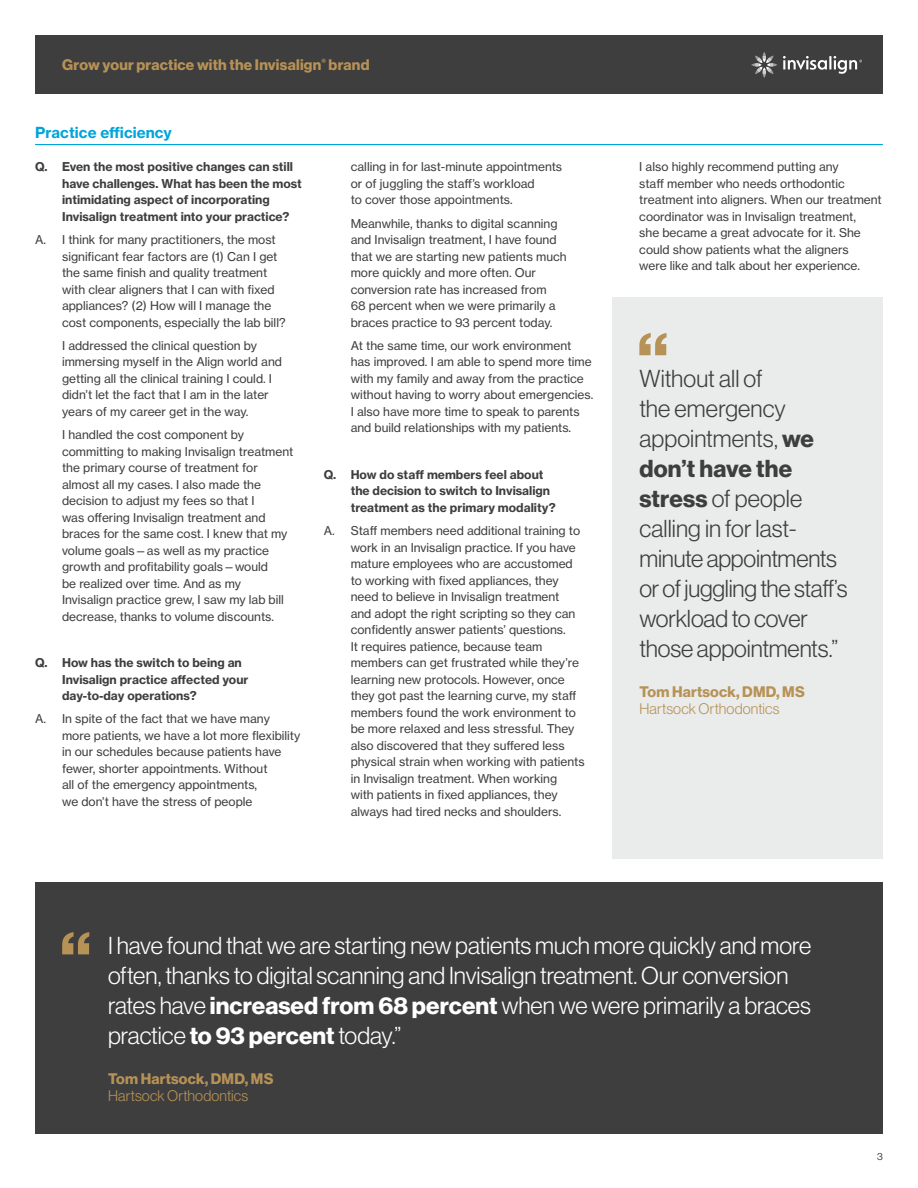
<style>
.page{position:relative;width:918px;height:1188px;background:#fff}
.page>*{position:absolute;margin:0;border:0;box-sizing:border-box;transform-origin:0 0}
.t1{font:300 24px/30px "Neue Haas Grotesk Display";color:#fff}
.t2{font:300 24px/30px "Neue Haas Grotesk Display";letter-spacing:-.005em;color:#3e3e3f}
.t3{font:700 15px "Neue Haas Grotesk Display";letter-spacing:.015em;color:#b79256}
.t4{font:300 15px "Neue Haas Grotesk Display";letter-spacing:.01em;color:#b79256}
.t5{font:700 15px "Neue Haas Grotesk Text";letter-spacing:.005em;color:#00a5da}
.t6{font:12px/16.5px "Neue Haas Grotesk Text";color:#3e3e3f}
.t7{font:700 12px/16.5px "Neue Haas Grotesk Text";color:#3e3e3f}
.t8{font:10.2px "Neue Haas Grotesk Display";color:#3e3e3f}
.s1{font-weight:700}
</style>
<div class="page">
<div style="left:35px;top:35px;width:848px;height:58px;background:#3e3e3f"></div>
<svg style="left:751px;top:52px;width:111px;height:26px"></svg>
<hr style="left:35px;top:144px;width:848px;height:1px;background:#00a5da">
<div style="left:612px;top:297px;width:271px;height:562px;background:#eaecec"></div>
<svg style="left:639px;top:333px;width:28px;height:22px"></svg>
<div style="left:35px;top:882px;width:848px;height:252px;background:#3e3e3f"></div>
<svg style="left:62px;top:932px;width:27px;height:22px"></svg>
<p class="t3" style="left:62px;top:56px;width:309px">Grow your practice with the Invisalign<sup>®</sup> brand</p>
<p class="t5" style="left:35px;top:123px;width:138px">Practice efficiency</p>
<p class="t7" style="left:62px;top:159px;width:241px;text-indent:-27px">Q. Even the most positive changes can still have challenges. What has been the most intimidating aspect of incorporating Invisalign treatment into your practice?</p>
<p class="t6" style="left:62px;top:231px;width:225px;text-indent:-27px">A. I think for many practitioners, the most significant fear factors are (1) Can I get the same finish and quality treatment with clear aligners that I can with fixed appliances? (2) How will I manage the cost components, especially the lab bill?</p>
<p class="t6" style="left:62px;top:337px;width:221px">I addressed the clinical question by immersing myself in the Align world and getting all the clinical training I could. I didn’t let the fact that I am in the later years of my career get in the way.</p>
<p class="t6" style="left:62px;top:426px;width:233px">I handled the cost component by committing to making Invisalign treatment the primary course of treatment for almost all my cases. I also made the decision to adjust my fees so that I<br>was offering Invisalign treatment and braces for the same cost. I knew that my volume goals—as well as my practice growth and profitability goals—would<br>be realized over time. And as my Invisalign practice grew, I saw my lab bill decrease, thanks to volume discounts.</p>
<p class="t7" style="left:62px;top:654px;width:188px;text-indent:-27px">Q. How has the switch to being an<br>Invisalign practice affected your day-to-day operations?</p>
<p class="t6" style="left:62px;top:711px;width:240px;text-indent:-27px">A. In spite of the fact that we have many more patients, we have a lot more flexibility in our schedules because patients have fewer, shorter appointments. Without<br>all of the emergency appointments,<br>we don’t have the stress of people</p>
<p class="t6" style="left:351px;top:159px;width:213px">calling in for last-minute appointments or of juggling the staff’s workload<br>to cover those appointments.</p>
<p class="t6" style="left:351px;top:215px;width:218px">Meanwhile, thanks to digital scanning and Invisalign treatment, I have found that we are starting new patients much more quickly and more often. Our conversion rate has increased from<br>68 percent when we were primarily a braces practice to 93 percent today.</p>
<p class="t6" style="left:351px;top:337px;width:244px">At the same time, our work environment has improved. I am able to spend more time with my family and away from the practice without having to worry about emergencies.<br>I also have more time to speak to parents and build relationships with my patients.</p>
<p class="t7" style="left:351px;top:466px;width:207px;text-indent:-27px">Q. How do staff members feel about the decision to switch to Invisalign treatment as the primary modality?</p>
<p class="t6" style="left:351px;top:522px;width:236px;text-indent:-27px">A. Staff members need additional training to work in an Invisalign practice. If you have mature employees who are accustomed to working with fixed appliances, they need to believe in Invisalign treatment<br>and adopt the right scripting so they can confidently answer patients’ questions.<br>It requires patience, because team members can get frustrated while they’re learning new protocols. However, once they got past the learning curve, my staff members found the work environment to be more relaxed and less stressful. They also discovered that they suffered less physical strain when working with patients in Invisalign treatment. When working<br>with patients in fixed appliances, they always had tired necks and shoulders.</p>
<p class="t6" style="left:639px;top:159px;width:244px">I also highly recommend putting any<br>staff member who needs orthodontic treatment into aligners. When our treatment coordinator was in Invisalign treatment,<br>she became a great advocate for it. She could show patients what the aligners<br>were like and talk about her experience.</p>
<h1 class="t2" style="left:639px;top:364px;width:210px">Without all of<br>the emergency appointments, <span class="s1">we don’t have the stress</span> of people calling in for last&shy;minute appointments or of juggling the staff’s workload to cover those appointments.”</h1>
<p class="t3" style="left:639px;top:683px;width:167px">Tom Hartsock, DMD, MS</p>
<p class="t4" style="left:639px;top:700px;width:142px">Hartsock Orthodontics</p>
<p class="t1" style="left:108px;top:931px;width:705px">I have found that we are starting new patients much more quickly and more often, thanks to digital scanning and Invisalign treatment. Our conversion rates have <span class="s1">increased from 68 percent</span> when we were primarily a braces practice <span class="s1">to 93 percent</span> today.”</p>
<p class="t3" style="left:108px;top:1070px;width:167px">Tom Hartsock, DMD, MS</p>
<p class="t4" style="left:108px;top:1087px;width:142px">Hartsock Orthodontics</p>
<p class="t8" style="left:877px;top:1151px;width:7px">3</p>
</div>
